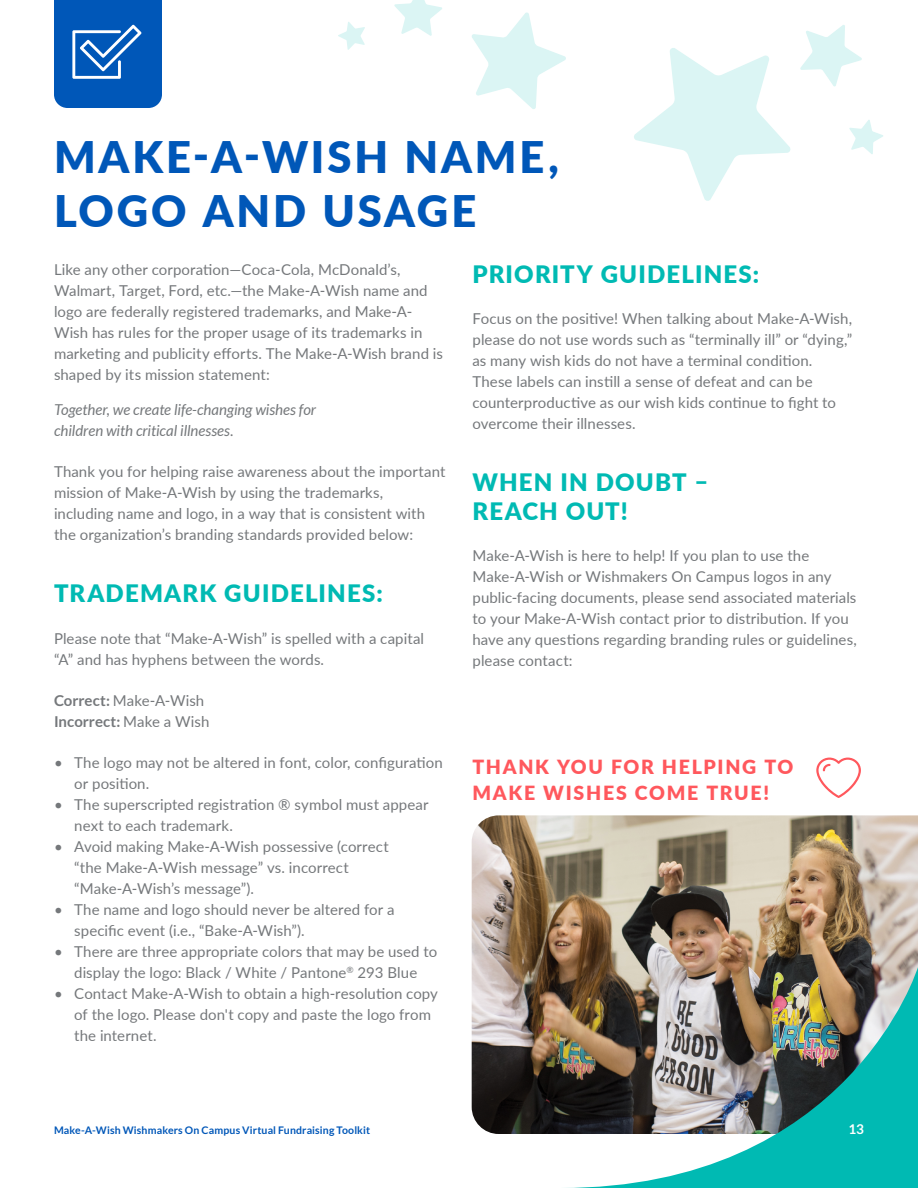
<style>
.page{position:relative;width:918px;height:1188px;background:#fff}
.page>*{position:absolute;margin:0;border:0;box-sizing:border-box;transform-origin:0 0}
.t1{font:900 43.5px/54px "Lato";letter-spacing:.065em;color:#0057b8}
.t2{font:900 24px/28.5px "Lato";letter-spacing:.05em;color:#00bab3}
.t3{font:900 19.5px/25.5px "Lato";letter-spacing:.09em;color:#ff585d}
.t4{font:15px/21px "Lato";letter-spacing:.005em;color:#75787b}
.t5{font:italic 15px/21px "Lato";letter-spacing:-.005em;color:#75787b}
.t6{font:700 13.5px "Lato";color:#fff}
.t7{font:700 10.5px "Lato";letter-spacing:.015em;color:#0057b8}
.s1{font-weight:700}
</style>
<div class="page">
<img style="left:472px;top:815px;width:446px;height:319px">
<svg style="left:634px;top:48px;width:157px;height:153px"></svg>
<svg style="left:849px;top:120px;width:34px;height:34px"></svg>
<svg style="left:800px;top:25px;width:62px;height:62px"></svg>
<svg style="left:394px;top:0;width:48px;height:36px"></svg>
<svg style="left:338px;top:22px;width:27px;height:28px"></svg>
<svg style="left:472px;top:12px;width:94px;height:97px"></svg>
<svg style="left:54px;top:0;width:108px;height:108px;background:#1665be"></svg>
<img style="left:560px;top:967px;width:358px;height:221px">
<svg style="left:816px;top:758px;width:45px;height:40px"></svg>
<h1 class="t1" style="left:54px;top:129px;width:507px">MAKE-A-WISH NAME,<br>LOGO AND USAGE</h1>
<p class="t4" style="left:54px;top:259px;width:391px">Like any other corporation—Coca-Cola, McDonald’s, Walmart, Target, Ford, etc.—the Make-A-Wish name and logo are federally registered trademarks, and Make-A-Wish has rules for the proper usage of its trademarks in marketing and publicity efforts. The Make-A-Wish brand is shaped by its mission statement:</p>
<p class="t5" style="left:54px;top:399px;width:264px">Together, we create life-changing wishes for children with critical illnesses.</p>
<p class="t4" style="left:54px;top:461px;width:393px">Thank you for helping raise awareness about the important mission of Make-A-Wish by using the trademarks, including name and logo, in a way that is consistent with the organization’s branding standards provided below:</p>
<h2 class="t2" style="left:472px;top:259px;width:288px">PRIORITY GUIDELINES:</h2>
<p class="t4" style="left:472px;top:308px;width:381px">Focus on the positive! When talking about Make-A-Wish, please do not use words such as “terminally ill” or “dying,” as many wish kids do not have a terminal condition.<br>These labels can instill a sense of defeat and can be counterproductive as our wish kids continue to fight to overcome their illnesses.</p>
<h2 class="t2" style="left:472px;top:467px;width:238px">WHEN IN DOUBT –<br>REACH OUT!</h2>
<p class="t4" style="left:472px;top:545px;width:386px">Make-A-Wish is here to help! If you plan to use the Make-A-Wish or Wishmakers On Campus logos in any public-facing documents, please send associated materials to your Make-A-Wish contact prior to distribution. If you have any questions regarding branding rules or guidelines, please contact:</p>
<h2 class="t2" style="left:54px;top:578px;width:330px">TRADEMARK GUIDELINES:</h2>
<p class="t4" style="left:54px;top:627px;width:372px">Please note that “Make-A-Wish” is spelled with a capital “A” and has hyphens between the words.</p>
<p class="t4" style="left:54px;top:689px;width:157px"><span class="s1">Correct:</span> Make-A-Wish<br><span class="s1">Incorrect:</span> Make a Wish</p>
<p class="t4" style="left:74px;top:752px;width:370px;text-indent:-20px">• The logo may not be altered in font, color, configuration or position.</p>
<p class="t4" style="left:74px;top:794px;width:356px;text-indent:-20px">• The superscripted registration ® symbol must appear next to each trademark.</p>
<p class="t4" style="left:74px;top:836px;width:316px;text-indent:-20px">• Avoid making Make-A-Wish possessive (correct “the Make-A-Wish message” vs. incorrect “Make-A-Wish’s message”).</p>
<p class="t4" style="left:74px;top:899px;width:322px;text-indent:-20px">• The name and logo should never be altered for a specific event (i.e., “Bake-A-Wish”).</p>
<p class="t4" style="left:54px;top:941px;width:385px;text-align:center">• There are three appropriate colors that may be used to display the logo: Black / White / Pantone<sup>®</sup> 293 Blue</p>
<p class="t4" style="left:74px;top:983px;width:365px;text-indent:-20px">• Contact Make-A-Wish to obtain a high-resolution copy of the logo. Please don't copy and paste the logo from the internet.</p>
<h3 class="t3" style="left:472px;top:753px;width:322px">THANK YOU FOR HELPING TO<br>MAKE WISHES COME TRUE!</h3>
<p class="t7" style="left:54px;top:1124px;width:318px">Make-A-Wish Wishmakers On Campus Virtual Fundraising Toolkit</p>
<p class="t6" style="left:849px;top:1121px;width:17px">13</p>
</div>
